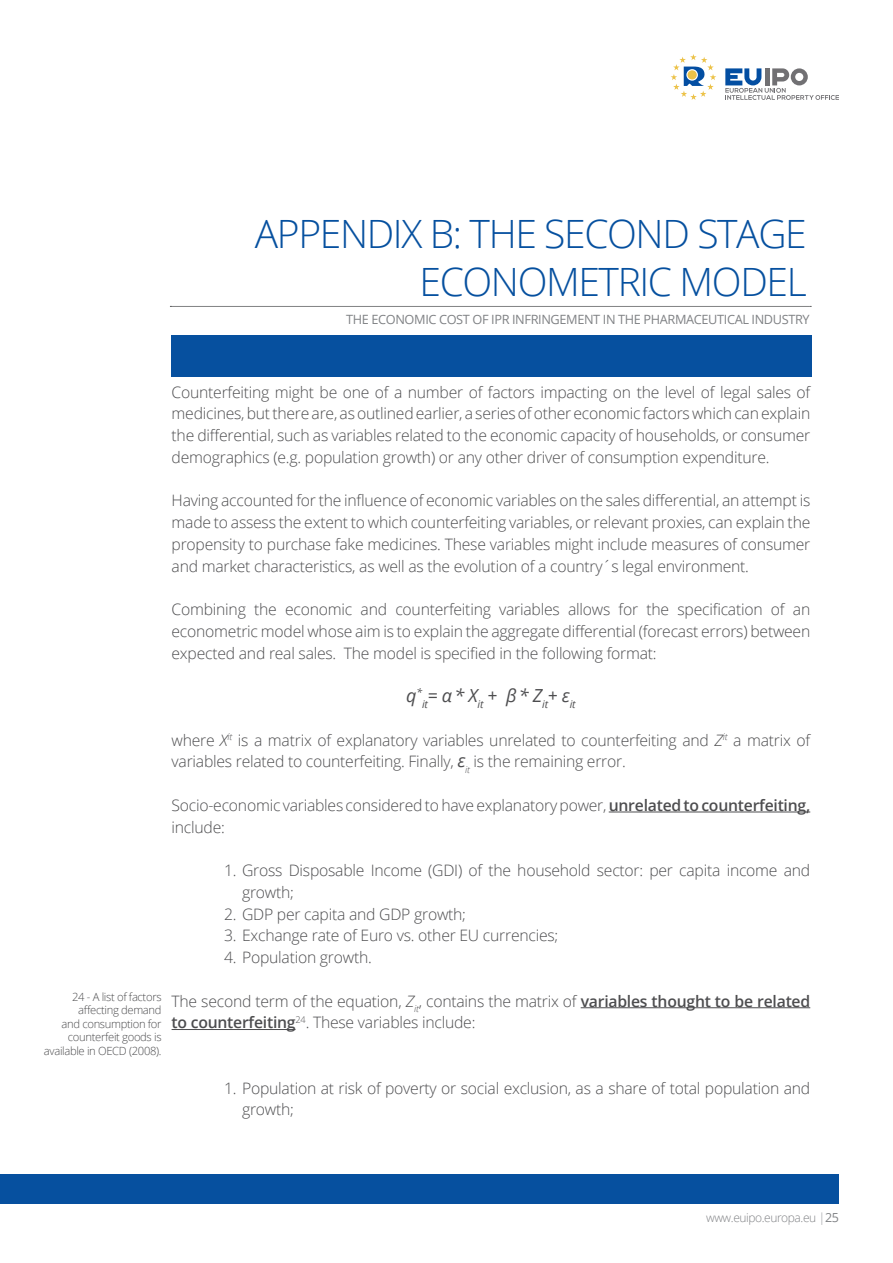
<style>
.page{position:relative;width:893px;height:1263px;background:#fff}
.page>*{position:absolute;margin:0;border:0;box-sizing:border-box;transform-origin:0 0}
.t1{font:300 39px/48px "Open Sans";letter-spacing:-.035em;color:#06509f;text-align:right}
.t2{font:italic 18px "Open Sans";color:#4d4d4f}
.t3{font:300 15.75px/21.8px "Open Sans";letter-spacing:-.015em;color:#4d4d4f}
.t4{font:12.75px "Open Sans";letter-spacing:-.03em;color:#808285}
.t5{font:300 12px "Open Sans";letter-spacing:-.035em;color:#808285}
.t6{font:300 11.25px/13.5px "Open Sans";letter-spacing:-.03em;color:#4d4d4f;text-align:right}
.s1{font-style:italic}
.s2{font-weight:400;font-style:italic;font-size:18px}
.s3{font-weight:600}
.s4{font-weight:400;font-size:12.45px;color:#bcbec0}
.s5{font-weight:400;font-size:12.45px}
</style>
<div class="page">
<svg style="left:671px;top:54px;width:45px;height:46px"></svg>
<svg style="left:725px;top:68px;width:114px;height:32px"></svg>
<div style="left:0;top:1175px;width:839px;height:29px;background:#06509f"></div>
<div style="left:171px;top:335px;width:641px;height:42px;background:#06509f"></div>
<svg style="left:170px;top:306px;width:641px;height:1px"></svg>
<hr style="left:609px;top:811px;width:201px;height:1px;background:#4d4d4f">
<hr style="left:581px;top:1007px;width:229px;height:1px;background:#4d4d4f">
<hr style="left:172px;top:1029px;width:123px;height:1px;background:#4d4d4f">
<h1 class="t1" style="left:255px;top:209px;width:553px">APPENDIX B: THE SECOND STAGE<br>ECONOMETRIC MODEL</h1>
<p class="t4" style="left:346px;top:310px;width:465px">THE ECONOMIC COST OF IPR INFRINGEMENT IN THE PHARMACEUTICAL INDUSTRY</p>
<p class="t6" style="left:44px;top:989px;width:119px">24 - A list of factors affecting demand<br>and consumption for counterfeit goods is available in OECD (2008).</p>
<p class="t3" style="left:172px;top:380px;width:640px;text-align:justify">Counterfeiting might be one of a number of factors impacting on the level of legal sales of medicines, but there are, as outlined earlier, a series of other economic factors which can explain the differential, such as variables related to the economic capacity of households, or consumer demographics (e.g. population growth) or any other driver of consumption expenditure.</p>
<p class="t3" style="left:172px;top:489px;width:640px;text-align:justify">Having accounted for the influence of economic variables on the sales differential, an attempt is made to assess the extent to which counterfeiting variables, or relevant proxies, can explain the propensity to purchase fake medicines. These variables might include measures of consumer and market characteristics, as well as the evolution of a country´s legal environment.</p>
<p class="t3" style="left:172px;top:598px;width:640px;text-align:justify">Combining the economic and counterfeiting variables allows for the specification of an econometric model whose aim is to explain the aggregate differential (forecast errors) between expected and real sales. The model is specified in the following format:</p>
<p class="t2" style="left:406px;top:683px;width:171px">q<sup>*</sup><sub>it</sub>= α* X<sub>it</sub> + β* Z<sub>it</sub>+ ε<sub>it</sub></p>
<p class="t3" style="left:172px;top:728px;width:640px">where <span class="s1">X</span><sup>it</sup> is a matrix of explanatory variables unrelated to counterfeiting and <span class="s1">Z</span><sup>it</sup> a matrix of variables related to counterfeiting. Finally, <span class="s2">ε</span><sub>it</sub> is the remaining error.</p>
<p class="t3" style="left:172px;top:794px;width:640px">Socio-economic variables considered to have explanatory power, <span class="s3">unrelated to counterfeiting, </span>include:</p>
<p class="t3" style="left:242px;top:859px;width:570px;text-indent:-18px">1. Gross Disposable Income (GDI) of the household sector: per capita income and growth;</p>
<p class="t3" style="left:224px;top:902px;width:243px">2. GDP per capita and GDP growth;</p>
<p class="t3" style="left:224px;top:924px;width:336px">3. Exchange rate of Euro vs. other EU currencies;</p>
<p class="t3" style="left:224px;top:946px;width:149px">4. Population growth.</p>
<p class="t3" style="left:172px;top:989px;width:640px">The second term of the equation, <span class="s1">Z</span><sub>it</sub>, contains the matrix of <span class="s3">variables thought to be related to counterfeiting</span><sup>24</sup>. These variables include:</p>
<p class="t3" style="left:242px;top:1076px;width:570px;text-indent:-18px">1. Population at risk of poverty or social exclusion, as a share of total population and growth;</p>
<p class="t5" style="left:706px;top:1209px;width:134px">www.euipo.europa.eu <span class="s4">|</span><span class="s5">25</span></p>
</div>
